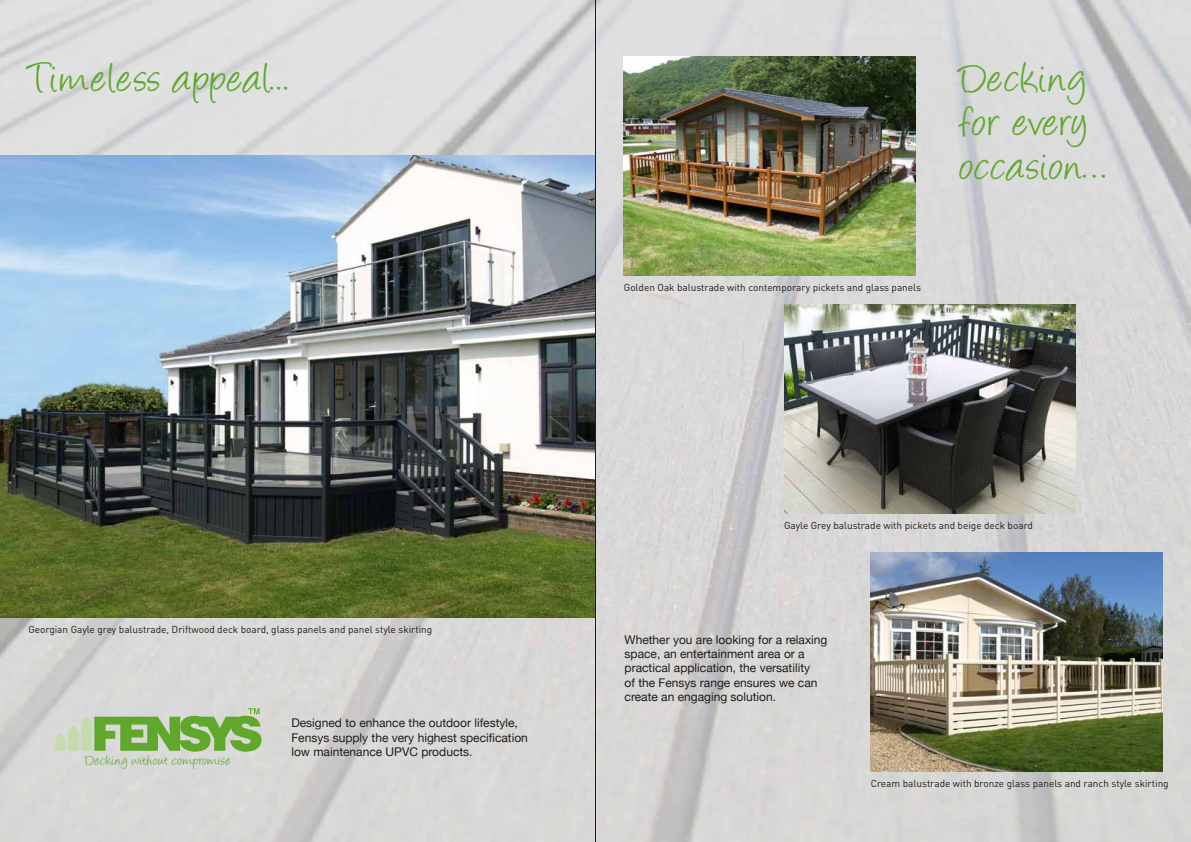
<style>
.page{position:relative;width:1191px;height:842px;background:#fff}
.page>*{position:absolute;margin:0;border:0;box-sizing:border-box;transform-origin:0 0}
.t1{font:48px/44px "Angelina";letter-spacing:.03em;color:#5fa82c}
.t2{font:48px "Angelina";letter-spacing:.055em;color:#5fa82c}
.t3{font:16.1px "Angelina";letter-spacing:.035em;color:#5fa82c}
.t4{font:12px/14.4px "Helvetica Neue";color:#1d1d1b}
.t5{font:10px "DIN";color:#1d1d1b}
</style>
<div class="page">
<img style="left:0;top:0;width:1191px;height:842px">
<img style="left:0;top:155px;width:595px;height:463px">
<svg style="left:55px;top:708px;width:206px;height:44px;background:#9dc183"></svg>
<img style="left:624px;top:57px;width:291px;height:219px">
<img style="left:784px;top:305px;width:292px;height:209px">
<img style="left:870px;top:553px;width:292px;height:219px">
<hr style="left:595px;top:0;width:1px;height:842px;background:#1d1d1b">
<h1 class="t2" style="left:28px;top:57px;width:262px">Timeless appeal...</h1>
<p class="t5" style="left:28px;top:623px;width:405px">Georgian Gayle grey balustrade, Driftwood deck board, glass panels and panel style skirting</p>
<h2 class="t3" style="left:85px;top:753px;width:147px">Decking without compromise</h2>
<p class="t4" style="left:291px;top:716px;width:238px">Designed to enhance the outdoor lifestyle,<br>Fensys supply the very highest specification low maintenance UPVC products.</p>
<h1 class="t1" style="left:960px;top:61px;width:148px">Decking for every occasion…</h1>
<p class="t5" style="left:624px;top:281px;width:299px">Golden Oak balustrade with contemporary pickets and glass panels</p>
<p class="t5" style="left:784px;top:519px;width:250px">Gayle Grey balustrade with pickets and beige deck board</p>
<p class="t4" style="left:624px;top:633px;width:204px">Whether you are looking for a relaxing space, an entertainment area or a practical application, the versatility<br>of the Fensys range ensures we can create an engaging solution.</p>
<p class="t5" style="left:870px;top:778px;width:299px">Cream balustrade with bronze glass panels and ranch style skirting</p>
</div>
